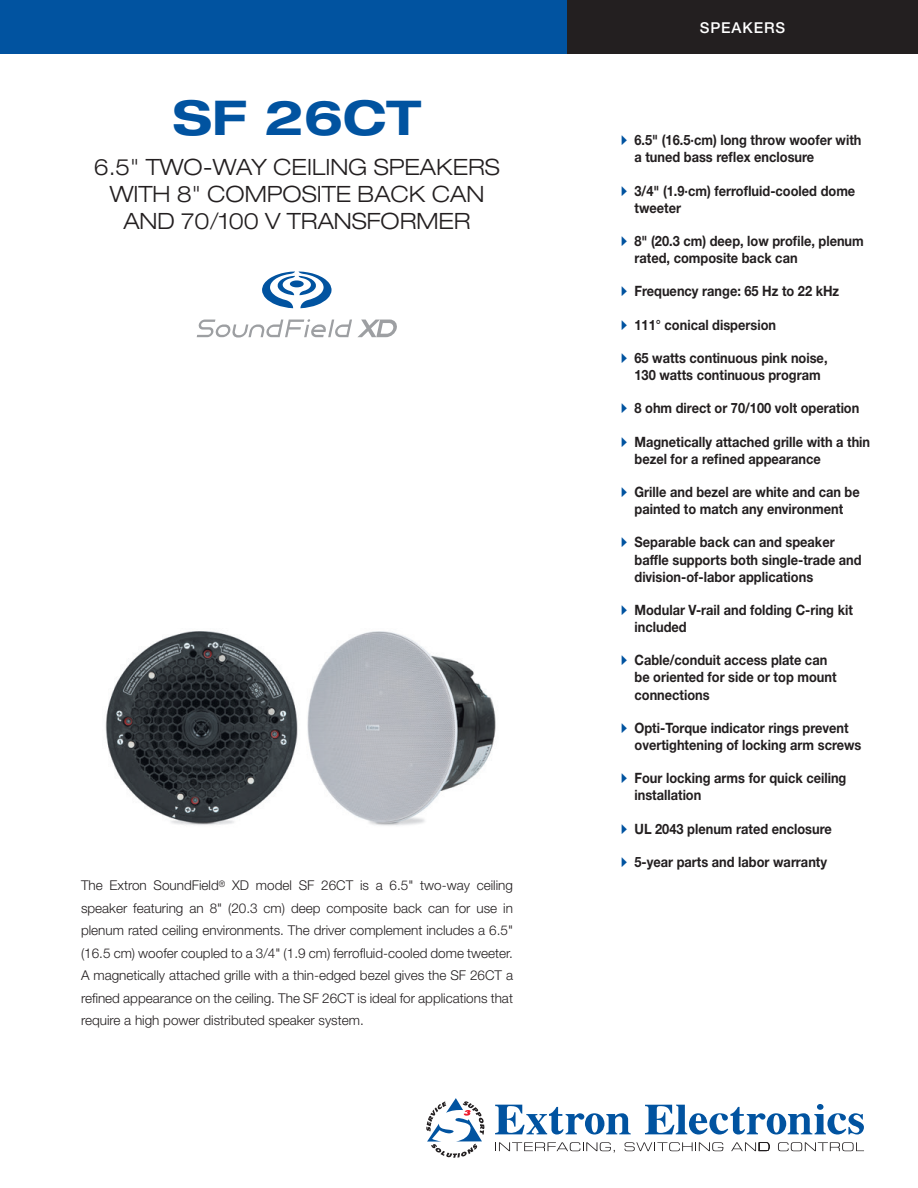
<style>
.page{position:relative;width:918px;height:1188px;background:#fff}
.page>*{position:absolute;margin:0;border:0;box-sizing:border-box;transform-origin:0 0}
.cover_product_name{font:700 expanded 48px "Helvetica Neue LT Std";color:#0153a0}
.cover_product_subti{font:300 expanded 22.5px/27px "Helvetica Neue LT Std";color:#231f20;text-align:center}
.cover_category{font:500 15px "Helvetica Neue LT Std";letter-spacing:.06em;color:#fff}
.t1{font:700 14.25px/17.1px "Helvetica Neue LT Std";color:#231f20;scale:.9 1}
.cover_teaser_paragr{font:300 13.5px/22.5px "Helvetica Neue LT Std";color:#231f20;text-align:justify}
.s1{font-family:"Quick Type Pi";font-weight:400;color:#0153a0}
</style>
<div class="page">
<div style="left:0;top:0;width:581px;height:54px;background:#0153a0"></div>
<div style="left:567px;top:0;width:351px;height:54px;background:#231f20"></div>
<svg style="left:426px;top:1098px;width:58px;height:60px"></svg>
<svg style="left:495px;top:1105px;width:136px;height:30px"></svg>
<svg style="left:645px;top:1105px;width:219px;height:30px"></svg>
<svg style="left:499px;top:1142px;width:116px;height:11px"></svg>
<svg style="left:625px;top:1142px;width:98px;height:9px"></svg>
<svg style="left:731px;top:1142px;width:39px;height:9px"></svg>
<svg style="left:778px;top:1142px;width:86px;height:9px"></svg>
<img style="left:105px;top:631px;width:391px;height:195px">
<svg style="left:197px;top:319px;width:200px;height:19px"></svg>
<svg style="left:262px;top:271px;width:70px;height:37px"></svg>
<p class="cover_product_name" style="left:173px;top:88px;width:250px">SF 26CT</p>
<p class="cover_product_subti" style="left:94px;top:154px;width:408px">6.5" TWO-WAY CEILING SPEAKERS<br>WITH 8" COMPOSITE BACK CAN<br>AND 70/100 V TRANSFORMER</p>
<p class="cover_teaser_paragr" style="left:81px;top:874px;width:434px">The Extron SoundField<sup>®</sup> XD model SF 26CT is a 6.5" two-way ceiling speaker featuring an 8" (20.3 cm) deep composite back can for use in plenum rated ceiling environments. The driver complement includes a 6.5" (16.5 cm) woofer coupled to a 3/4" (1.9 cm) ferrofluid-cooled dome tweeter.<br>A magnetically attached grille with a thin-edged bezel gives the SF 26CT a refined appearance on the ceiling. The SF 26CT is ideal for applications that require a high power distributed speaker system.</p>
<p class="cover_category" style="left:700px;top:19px;width:87px">SPEAKERS</p>
<p class="t1" style="left:634px;top:131px;width:254px;text-indent:-14px"><span class="s1">A</span> 6.5" (16.5·cm) long throw woofer with a tuned bass reflex enclosure</p>
<p class="t1" style="left:634px;top:182px;width:247px;text-indent:-14px"><span class="s1">A</span> 3/4" (1.9·cm) ferrofluid-cooled dome tweeter</p>
<p class="t1" style="left:634px;top:232px;width:256px;text-indent:-14px"><span class="s1">A</span> 8" (20.3 cm) deep, low profile, plenum rated, composite back can</p>
<p class="t1" style="left:621px;top:282px;width:244px"><span class="s1">A</span> Frequency range: 65 Hz to 22 kHz</p>
<p class="t1" style="left:621px;top:316px;width:174px"><span class="s1">A</span> 111° conical dispersion</p>
<p class="t1" style="left:621px;top:349px;width:231px;text-align:center"><span class="s1">A</span> 65 watts continuous pink noise,<br>130 watts continuous program</p>
<p class="t1" style="left:621px;top:399px;width:266px"><span class="s1">A</span> 8 ohm direct or 70/100 volt operation</p>
<p class="t1" style="left:634px;top:433px;width:263px;text-indent:-14px"><span class="s1">A</span> Magnetically attached grille with a thin bezel for a refined appearance</p>
<p class="t1" style="left:621px;top:483px;width:267px;text-align:center"><span class="s1">A</span> Grille and bezel are white and can be painted to match any environment</p>
<p class="t1" style="left:634px;top:534px;width:254px;text-indent:-14px"><span class="s1">A</span> Separable back can and speaker baffle supports both single-trade and division-of-labor applications</p>
<p class="t1" style="left:634px;top:601px;width:244px;text-indent:-14px"><span class="s1">A</span> Modular V-rail and folding C-ring kit included</p>
<p class="t1" style="left:634px;top:651px;width:226px;text-indent:-14px"><span class="s1">A</span> Cable/conduit access plate can be oriented for side or top mount connections</p>
<p class="t1" style="left:634px;top:719px;width:254px;text-indent:-14px"><span class="s1">A</span> Opti-Torque indicator rings prevent overtightening of locking arm screws</p>
<p class="t1" style="left:634px;top:769px;width:237px;text-indent:-14px"><span class="s1">A</span> Four locking arms for quick ceiling installation</p>
<p class="t1" style="left:621px;top:820px;width:236px"><span class="s1">A</span> UL 2043 plenum rated enclosure</p>
<p class="t1" style="left:621px;top:853px;width:231px"><span class="s1">A</span> 5-year parts and labor warranty</p>
</div>
